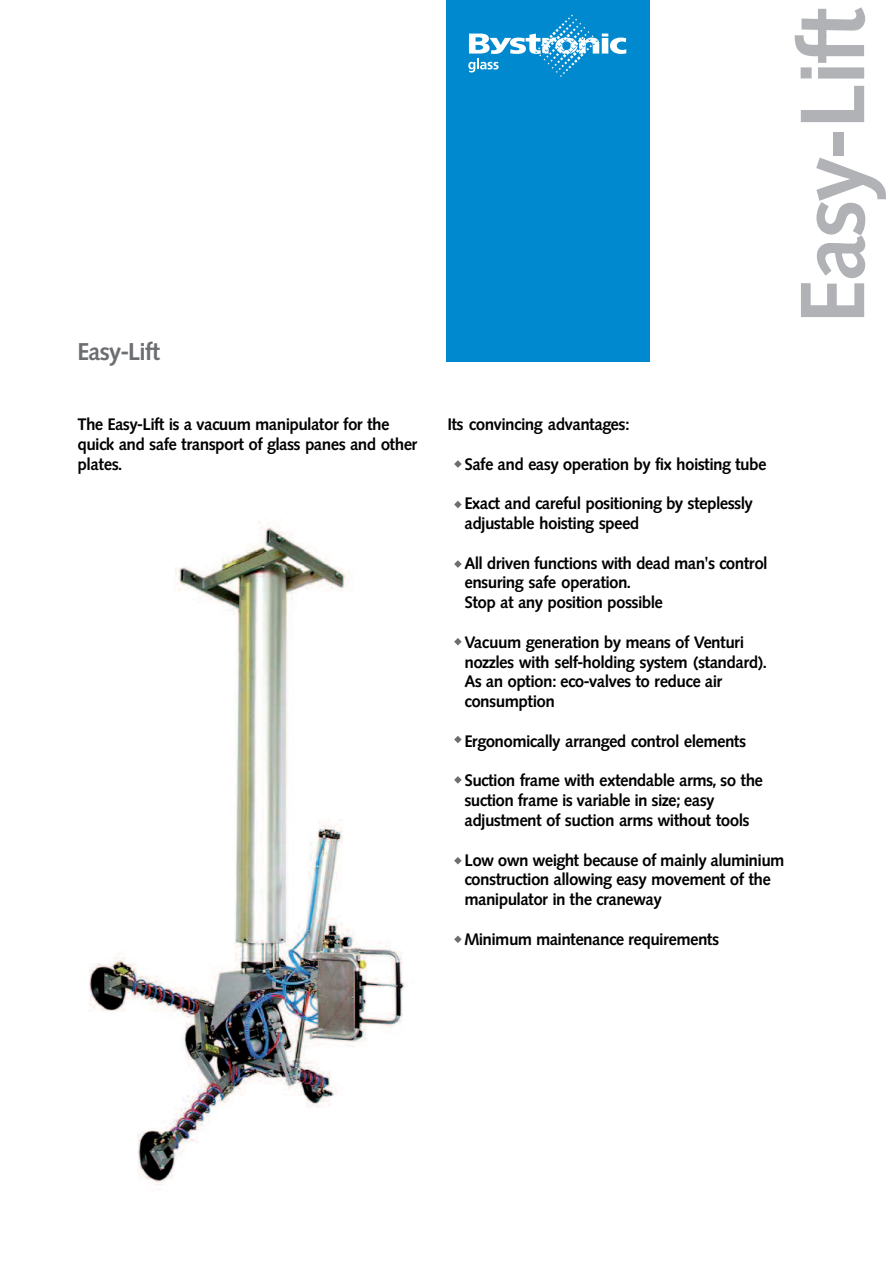
<style>
.page{position:relative;width:893px;height:1263px;background:#fff}
.page>*{position:absolute;margin:0;border:0;box-sizing:border-box;transform-origin:0 0}
.t1{font:700 90px "Synthese BSK";color:#b0b2b6}
.t2{font:700 24px "Synthese BSK";color:#6c6e72}
.t3{font:700 16.5px/19.8px "Synthese BSK";color:#000}
</style>
<div class="page">
<img style="left:89px;top:519px;width:317px;height:671px">
<svg style="left:454px;top:460px;width:8px;height:8px"></svg>
<svg style="left:454px;top:501px;width:8px;height:7px"></svg>
<svg style="left:454px;top:560px;width:8px;height:8px"></svg>
<svg style="left:454px;top:638px;width:8px;height:8px"></svg>
<svg style="left:454px;top:736px;width:8px;height:7px"></svg>
<svg style="left:454px;top:776px;width:8px;height:8px"></svg>
<svg style="left:454px;top:857px;width:8px;height:8px"></svg>
<svg style="left:454px;top:935px;width:8px;height:8px"></svg>
<div style="left:446px;top:1px;width:203px;height:359px;background:#0089cf"></div>
<svg style="left:468px;top:15px;width:158px;height:62px"></svg>
<h2 class="t2" style="left:78px;top:339px;width:84px">Easy-Lift</h2>
<h1 class="t1" style="left:784px;top:322px;width:317px;rotate:-90deg">Easy-Lift</h1>
<p class="t3" style="left:78px;top:415px;width:341px">The Easy-Lift is a vacuum manipulator for the quick and safe transport of glass panes and other plates.</p>
<p class="t3" style="left:448px;top:415px;width:183px">Its convincing advantages:</p>
<p class="t3" style="left:465px;top:454px;width:303px">Safe and easy operation by fix hoisting tube</p>
<p class="t3" style="left:465px;top:494px;width:289px">Exact and careful positioning by steplessly adjustable hoisting speed</p>
<p class="t3" style="left:465px;top:553px;width:304px">All driven functions with dead man's control ensuring safe operation.<br>Stop at any position possible</p>
<p class="t3" style="left:465px;top:632px;width:303px">Vacuum generation by means of Venturi nozzles with self-holding system (standard).<br>As an option: eco-valves to reduce air consumption</p>
<p class="t3" style="left:465px;top:731px;width:283px">Ergonomically arranged control elements</p>
<p class="t3" style="left:465px;top:771px;width:300px">Suction frame with extendable arms, so the suction frame is variable in size; easy adjustment of suction arms without tools</p>
<p class="t3" style="left:465px;top:850px;width:321px">Low own weight because of mainly aluminium construction allowing easy movement of the manipulator in the craneway</p>
<p class="t3" style="left:465px;top:929px;width:256px">Minimum maintenance requirements</p>
</div>
